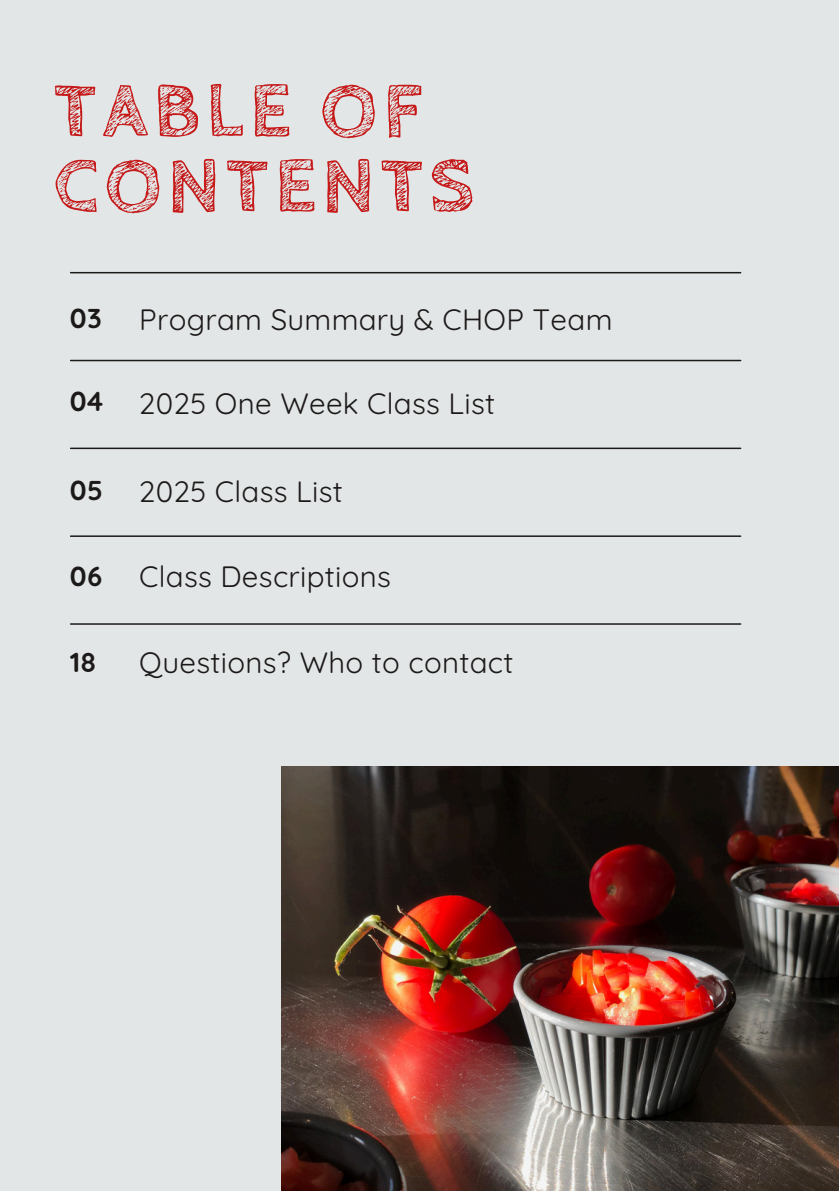
<style>
.page{position:relative;width:839px;height:1191px;background:#fff}
.page>*{position:absolute;margin:0;border:0;box-sizing:border-box;transform-origin:0 0}
.t1{font:700 80px/75px "Cabin Sketch";letter-spacing:.07em;color:#c61a1a}
.t2{font:29.4px "Quicksand";letter-spacing:.01em;color:#1c1919}
.t3{font:700 27.4px "Quicksand";letter-spacing:.01em;color:#1c1919}
</style>
<div class="page">
<div style="left:0;top:0;width:838px;height:1191px;background:#e3e6e6"></div>
<hr style="left:71px;top:272px;width:669px;height:1px;background:#1c1919">
<hr style="left:71px;top:360px;width:669px;height:1px;background:#1c1919">
<hr style="left:71px;top:448px;width:669px;height:1px;background:#1c1919">
<hr style="left:71px;top:623px;width:669px;height:2px;background:#1c1919">
<hr style="left:71px;top:535px;width:669px;height:2px;background:#1c1919">
<img style="left:281px;top:767px;width:557px;height:424px">
<h1 class="t1" style="left:54px;top:75px;width:422px">TABLE OF<br>CONTENTS</h1>
<p class="t3" style="left:70px;top:298px;width:33px">03</p>
<p class="t2" style="left:139px;top:297px;width:474px">Program Summary &amp; CHOP Team</p>
<p class="t3" style="left:70px;top:380px;width:35px">04</p>
<p class="t3" style="left:70px;top:469px;width:34px">05</p>
<p class="t2" style="left:139px;top:381px;width:357px">2025 One Week Class List</p>
<p class="t2" style="left:139px;top:468px;width:205px">2025 Class List</p>
<p class="t3" style="left:70px;top:555px;width:34px">06</p>
<p class="t2" style="left:139px;top:554px;width:253px">Class Descriptions</p>
<p class="t3" style="left:70px;top:641px;width:27px">18</p>
<p class="t2" style="left:139px;top:640px;width:375px">Questions? Who to contact</p>
</div>
